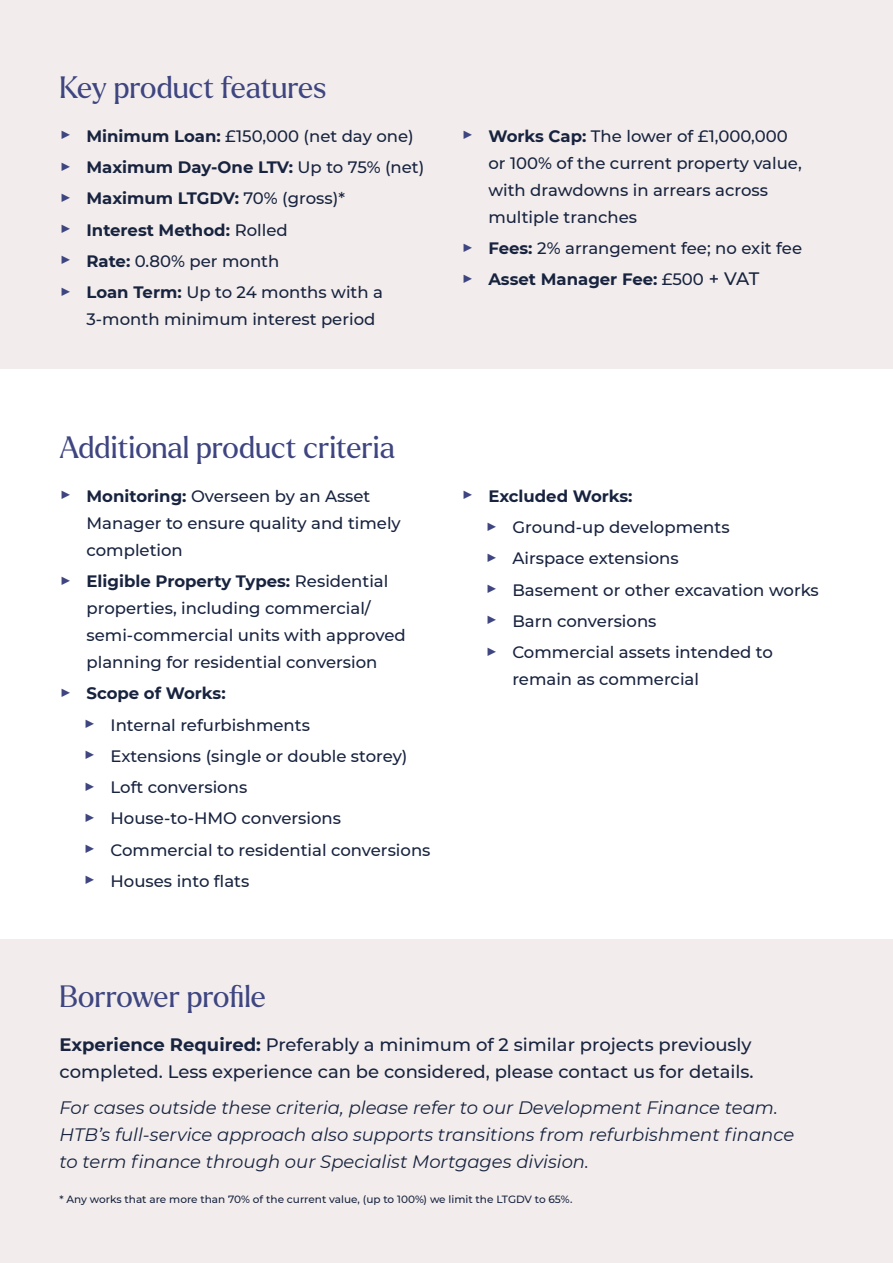
<style>
.page{position:relative;width:893px;height:1263px;background:#fff}
.page>*{position:absolute;margin:0;border:0;box-sizing:border-box;transform-origin:0 0}
.t1{font:30px "Larken";color:#3e4580}
.t2{font:italic 18px/27px "Montserrat";color:#18233f}
.t3{font:500 18px/27px "Montserrat";color:#18233f}
.t4{font:500 16.5px/31.2px "Montserrat";color:#18233f}
.t5{font:500 10.5px "Montserrat";color:#18233f}
.s1{font-size:19.5px;color:#3e4580}
.s2{font-weight:700}
.s3{font-size:18px}
</style>
<div class="page">
<div style="left:0;top:939px;width:893px;height:324px;background:#f2edec"></div>
<div style="left:0;top:0;width:893px;height:369px;background:#f2edec"></div>
<h1 class="t1" style="left:60px;top:67px;width:269px">Key product features</h1>
<p class="t4" style="left:60px;top:120px;width:366px"><span class="s1">▶</span> <span class="s2">Minimum Loan:</span> £150,000 (net day one) <span class="s1">▶</span> <span class="s2">Maximum Day-One LTV:</span> Up to 75% (net) <span class="s1">▶</span> <span class="s2">Maximum LTGDV:</span> 70% (gross)*<br><span class="s1">▶</span> <span class="s2">Interest Method:</span> Rolled<br><span class="s1">▶</span> <span class="s2">Rate:</span> 0.80% per month<br><span class="s1">▶</span> <span class="s2">Loan Term:</span> Up to 24 months with a</p>
<p class="t4" style="left:87px;top:303px;width:290px">3-month minimum interest period</p>
<p class="t4" style="left:488px;top:122px;width:315px;line-height:27px;text-indent:-27px"><span class="s1">▶</span> <span class="s2">Works Cap:</span> The lower of £1,000,000 or 100% of the current property value, with drawdowns in arrears across multiple tranches</p>
<p class="t4" style="left:461px;top:232px;width:342px"><span class="s1">▶</span> <span class="s2">Fees:</span> 2% arrangement fee; no exit fee <span class="s1">▶</span> <span class="s2">Asset Manager Fee:</span> £500 <span class="s3">+ VAT</span></p>
<h1 class="t1" style="left:60px;top:427px;width:337px">Additional product criteria</h1>
<p class="t4" style="left:87px;top:482px;width:316px;line-height:27px;text-indent:-27px"><span class="s1">▶</span> <span class="s2">Monitoring:</span> Overseen by an Asset<br>Manager to ensure quality and timely completion</p>
<p class="t4" style="left:87px;top:567px;width:321px;line-height:27px;text-indent:-27px"><span class="s1">▶</span> <span class="s2">Eligible Property Types:</span> Residential properties, including commercial/ semi-commercial units with approved planning for residential conversion</p>
<p class="t4" style="left:84px;top:677px;width:348px;text-indent:-24px"><span class="s1">▶</span> <span class="s2">Scope of Works:<br></span><span class="s1">▶</span> Internal refurbishments<br><span class="s1">▶</span> Extensions (single or double storey)<br><span class="s1">▶</span> Loft conversions<br><span class="s1">▶</span> House-to-HMO conversions<br><span class="s1">▶</span> Commercial to residential conversions <span class="s1">▶</span> Houses into flats</p>
<p class="t4" style="left:485px;top:480px;width:335px;text-indent:-24px"><span class="s1">▶</span> <span class="s2">Excluded Works:<br></span><span class="s1">▶</span> Ground-up developments<br><span class="s1">▶</span> Airspace extensions<br><span class="s1">▶</span> Basement or other excavation works <span class="s1">▶</span> Barn conversions<br><span class="s1">▶</span> Commercial assets intended to</p>
<p class="t4" style="left:512px;top:663px;width:188px">remain as commercial</p>
<h1 class="t1" style="left:60px;top:976px;width:208px">Borrower profile</h1>
<p class="t3" style="left:60px;top:1030px;width:696px"><span class="s2">Experience Required:</span> Preferably a minimum of 2 similar projects previously completed. Less experience can be considered, please contact us for details.</p>
<p class="t2" style="left:60px;top:1093px;width:736px">For cases outside these criteria, please refer to our Development Finance team.<br>HTB’s full-service approach also supports transitions from refurbishment finance to term finance through our Specialist Mortgages division.</p>
<p class="t5" style="left:60px;top:1192px;width:514px">* Any works that are more than 70% of the current value, (up to 100%) we limit the LTGDV to 65%.</p>
</div>
